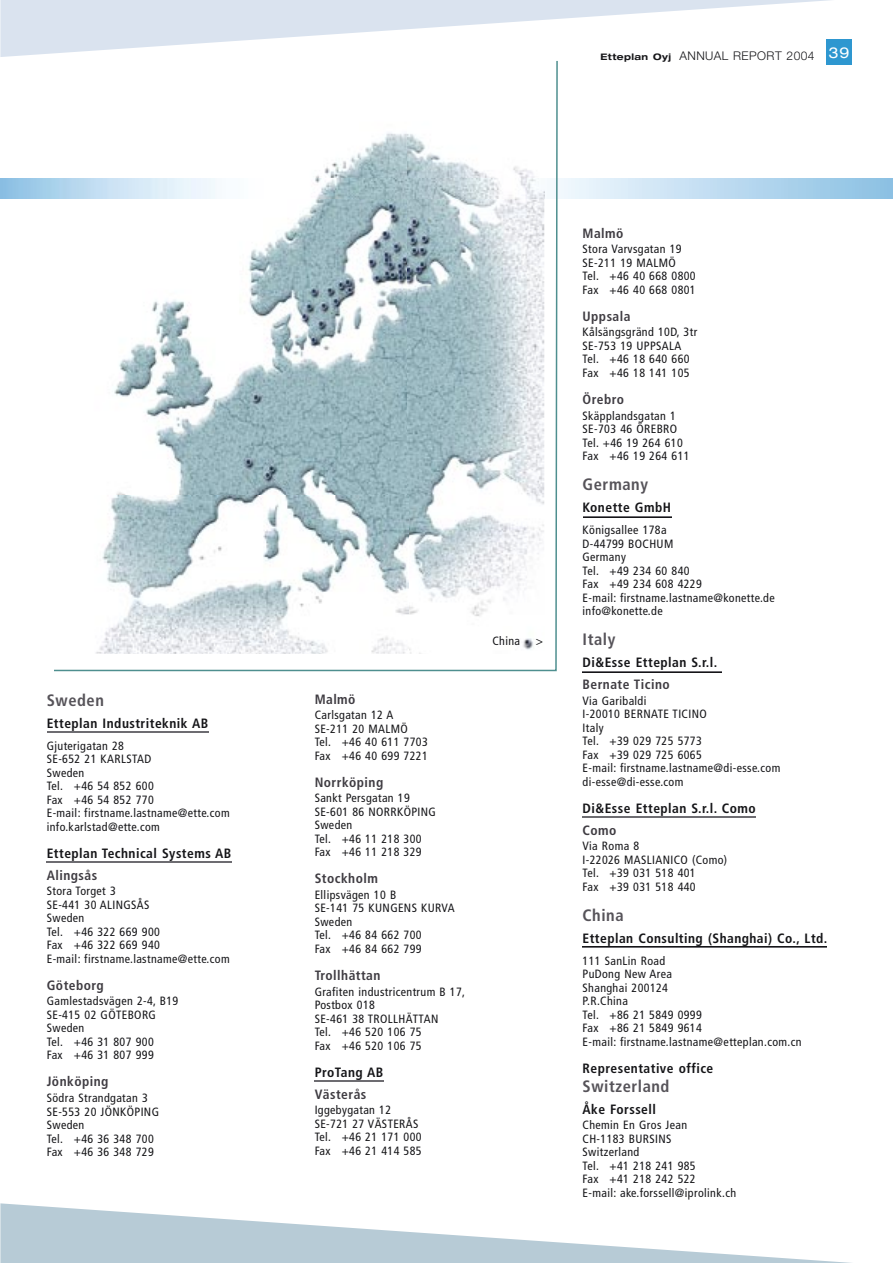
<style>
.page{position:relative;width:893px;height:1263px;background:#fff}
.page>*{position:absolute;margin:0;border:0;box-sizing:border-box;transform-origin:0 0}
.t1{font:700 condensed 16.5px "Frutiger";letter-spacing:.035em;color:#565359}
.t2{font:700 condensed 13.5px "Frutiger";letter-spacing:.035em;color:#151518}
.t3{font:700 condensed 13.5px "Frutiger";letter-spacing:.035em;color:#3f3c42}
.t4{font:condensed 12px/13.5px "Frutiger";letter-spacing:.03em;color:#151518}
.t5{font:300 12px "Helvetica Neue";letter-spacing:.035em;color:#151518}
.s1{font-weight:700;font-stretch:expanded;font-size:9px}
</style>
<div class="page">
<div style="left:826px;top:39px;width:26px;height:26px;background:#2e97d0"></div>
<svg style="left:0;top:0;width:831px;height:57px"></svg>
<svg style="left:0;top:1203px;width:852px;height:60px"></svg>
<div style="left:544px;top:179px;width:349px;height:19px;background:linear-gradient(to right,#f5faff,#8ac0e3)"></div>
<svg style="left:54px;top:61px;width:504px;height:610px"></svg>
<hr style="left:47px;top:731px;width:162px;height:1px;background:#6d6c71">
<hr style="left:47px;top:732px;width:162px;height:1px;background:#6d6c71">
<hr style="left:47px;top:861px;width:185px;height:1px;background:#6d6c71">
<hr style="left:47px;top:862px;width:185px;height:1px;background:#6d6c71">
<hr style="left:315px;top:1080px;width:69px;height:1px;background:#6d6c71">
<hr style="left:315px;top:1081px;width:69px;height:1px;background:#6d6c71">
<hr style="left:583px;top:516px;width:88px;height:1px;background:#6d6c71">
<hr style="left:583px;top:517px;width:88px;height:1px;background:#6d6c71">
<hr style="left:583px;top:671px;width:139px;height:1px;background:#6d6c71">
<hr style="left:583px;top:672px;width:139px;height:1px;background:#6d6c71">
<hr style="left:583px;top:817px;width:173px;height:1px;background:#6d6c71">
<hr style="left:583px;top:947px;width:244px;height:1px;background:#6d6c71">
<h1 class="t1" style="left:47px;top:690px;width:59px">Sweden</h1>
<p class="t2" style="left:47px;top:715px;width:163px">Etteplan Industriteknik AB</p>
<p class="t4" style="left:47px;top:739px;width:184px">Gjuterigatan 28<br>SE-652 21 KARLSTAD<br>Sweden<br>Tel. +46 54 852 600<br>Fax +46 54 852 770<br>E-mail: firstname.lastname@ette.com info.karlstad@ette.com</p>
<p class="t2" style="left:47px;top:845px;width:186px">Etteplan Technical Systems AB</p>
<p class="t3" style="left:47px;top:867px;width:52px">Alingsås</p>
<p class="t4" style="left:47px;top:884px;width:184px">Stora Torget 3<br>SE-441 30 ALINGSÅS<br>Sweden<br>Tel. +46 322 669 900<br>Fax +46 322 669 940<br>E-mail: firstname.lastname@ette.com</p>
<p class="t3" style="left:47px;top:977px;width:59px">Göteborg</p>
<p class="t4" style="left:47px;top:994px;width:133px">Gamlestadsvägen 2-4, B19<br>SE-415 02 GÖTEBORG<br>Sweden<br>Tel. +46 31 807 900<br>Fax +46 31 807 999</p>
<p class="t3" style="left:47px;top:1074px;width:63px">Jönköping</p>
<p class="t4" style="left:47px;top:1091px;width:114px">Södra Strandgatan 3<br>SE-553 20 JÖNKÖPING<br>Sweden<br>Tel. +46 36 348 700<br>Fax +46 36 348 729</p>
<p class="t5" style="left:600px;top:49px;width:250px"><span class="s1">Etteplan Oyj</span> ANNUAL REPORT 2004 <sup>39</sup></p>
<p class="t3" style="left:315px;top:691px;width:42px">Malmö</p>
<p class="t4" style="left:315px;top:708px;width:115px">Carlsgatan 12 A<br>SE-211 20 MALMÖ<br>Tel. +46 40 611 7703<br>Fax +46 40 699 7221</p>
<p class="t3" style="left:315px;top:774px;width:70px">Norrköping</p>
<p class="t4" style="left:315px;top:791px;width:123px">Sankt Persgatan 19<br>SE-601 86 NORRKÖPING<br>Sweden<br>Tel. +46 11 218 300<br>Fax +46 11 218 329</p>
<p class="t3" style="left:315px;top:871px;width:65px">Stockholm</p>
<p class="t4" style="left:315px;top:888px;width:142px">Ellipsvägen 10 B<br>SE-141 75 KUNGENS KURVA<br>Sweden<br>Tel. +46 84 662 700<br>Fax +46 84 662 799</p>
<p class="t3" style="left:315px;top:967px;width:67px">Trollhättan</p>
<p class="t4" style="left:315px;top:985px;width:152px">Grafiten industricentrum B 17,<br>Postbox 018<br>SE-461 38 TROLLHÄTTAN<br>Tel. +46 520 106 75<br>Fax +46 520 106 75</p>
<p class="t2" style="left:315px;top:1064px;width:70px">ProTang AB</p>
<p class="t3" style="left:315px;top:1086px;width:53px">Västerås</p>
<p class="t4" style="left:315px;top:1103px;width:108px">Iggebygatan 12<br>SE-721 27 VÄSTERÅS<br>Tel. +46 21 171 000<br>Fax +46 21 414 585</p>
<p class="t4" style="left:492px;top:634px;width:29px">China</p>
<p class="t4" style="left:536px;top:634px;width:9px">&gt;</p>
<p class="t3" style="left:583px;top:225px;width:42px">Malmö</p>
<p class="t4" style="left:583px;top:242px;width:115px">Stora Varvsgatan 19<br>SE-211 19 MALMÖ<br>Tel. +46 40 668 0800<br>Fax +46 40 668 0801</p>
<p class="t3" style="left:583px;top:308px;width:50px">Uppsala</p>
<p class="t4" style="left:583px;top:326px;width:116px">Kålsängsgränd 10D, 3tr<br>SE-753 19 UPPSALA<br>Tel. +46 18 640 660<br>Fax +46 18 141 105</p>
<p class="t3" style="left:583px;top:391px;width:43px">Örebro</p>
<p class="t4" style="left:583px;top:409px;width:108px">Skäpplandsgatan 1<br>SE-703 46 ÖREBRO<br>Tel. +46 19 264 610<br>Fax +46 19 264 611</p>
<h1 class="t1" style="left:583px;top:474px;width:67px">Germany</h1>
<p class="t2" style="left:583px;top:499px;width:90px">Konette GmbH</p>
<p class="t4" style="left:583px;top:523px;width:194px">Königsallee 178a<br>D-44799 BOCHUM<br>Germany<br>Tel. +49 234 60 840<br>Fax +49 234 608 4229<br>E-mail: firstname.lastname@konette.de info@konette.de</p>
<h1 class="t1" style="left:583px;top:629px;width:34px">Italy</h1>
<p class="t2" style="left:583px;top:654px;width:136px">Di&amp;Esse Etteplan S.r.l.</p>
<p class="t3" style="left:583px;top:676px;width:89px">Bernate Ticino</p>
<p class="t4" style="left:583px;top:694px;width:199px">Via Garibaldi<br>I-20010 BERNATE TICINO<br>Italy<br>Tel. +39 029 725 5773<br>Fax +39 029 725 6065<br>E-mail: firstname.lastname@di-esse.com di-esse@di-esse.com</p>
<p class="t2" style="left:583px;top:800px;width:175px">Di&amp;Esse Etteplan S.r.l. Como</p>
<p class="t3" style="left:583px;top:822px;width:35px">Como</p>
<p class="t4" style="left:583px;top:839px;width:146px">Via Roma 8<br>I-22026 MASLIANICO (Como)<br>Tel. +39 031 518 401<br>Fax +39 031 518 440</p>
<h1 class="t1" style="left:583px;top:905px;width:43px">China</h1>
<p class="t2" style="left:583px;top:930px;width:246px">Etteplan Consulting (Shanghai) Co., Ltd.</p>
<p class="t4" style="left:583px;top:954px;width:221px">111 SanLin Road<br>PuDong New Area<br>Shanghai 200124<br>P.R.China<br>Tel. +86 21 5849 0999<br>Fax +86 21 5849 9614<br>E-mail: firstname.lastname@etteplan.com.cn</p>
<p class="t2" style="left:583px;top:1060px;width:132px">Representative office</p>
<h1 class="t1" style="left:583px;top:1076px;width:88px">Switzerland</h1>
<p class="t2" style="left:583px;top:1101px;width:75px">Åke Forssell</p>
<p class="t4" style="left:583px;top:1118px;width:155px">Chemin En Gros Jean<br>CH-1183 BURSINS<br>Switzerland<br>Tel. +41 218 241 985<br>Fax +41 218 242 522<br>E-mail: ake.forssell@iprolink.ch</p>
</div>
